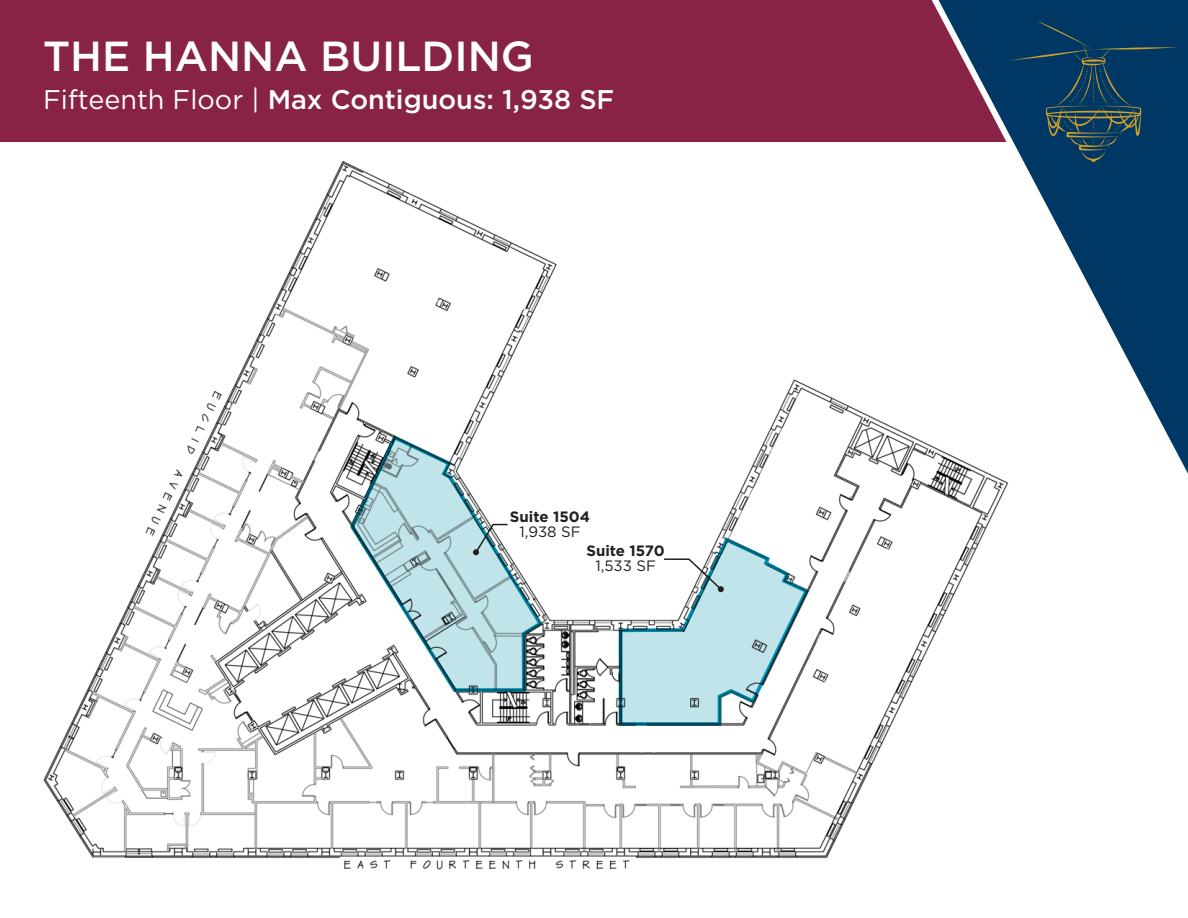
<style>
.page{position:relative;width:1188px;height:918px;background:#fff}
.page>*{position:absolute;margin:0;border:0;box-sizing:border-box;transform-origin:0 0}
.t1{font:500 42px "Gotham";color:#fff}
.t2{font:500 27px "Gotham";color:#fff}
.t3{font:700 15px "Gotham";color:#231f20}
.t4{font:15px "Gotham";color:#231f20}
.s1{font-weight:400}
</style>
<div class="page">
<div style="left:0;top:0;width:1066px;height:141px;background:#882345"></div>
<svg style="left:903px;top:0;width:285px;height:474px"></svg>
<svg style="left:1008px;top:21px;width:170px;height:141px;background:#0f4062"></svg>
<img style="left:43px;top:161px;width:983px;height:709px">
<svg style="left:617px;top:535px;width:194px;height:193px"></svg>
<svg style="left:473px;top:523px;width:36px;height:32px"></svg>
<p class="t1" style="left:43px;top:29px;width:492px">THE HANNA BUILDING</p>
<p class="t2" style="left:43px;top:82px;width:573px"><span class="s1">Fifteenth Floor |</span> Max Contiguous: 1,938 SF</p>
<p class="t3" style="left:510px;top:507px;width:82px">Suite 1504</p>
<p class="t4" style="left:519px;top:522px;width:63px">1,938 SF</p>
<p class="t3" style="left:586px;top:540px;width:80px">Suite 1570</p>
<p class="t4" style="left:595px;top:556px;width:62px">1,533 SF</p>
</div>
